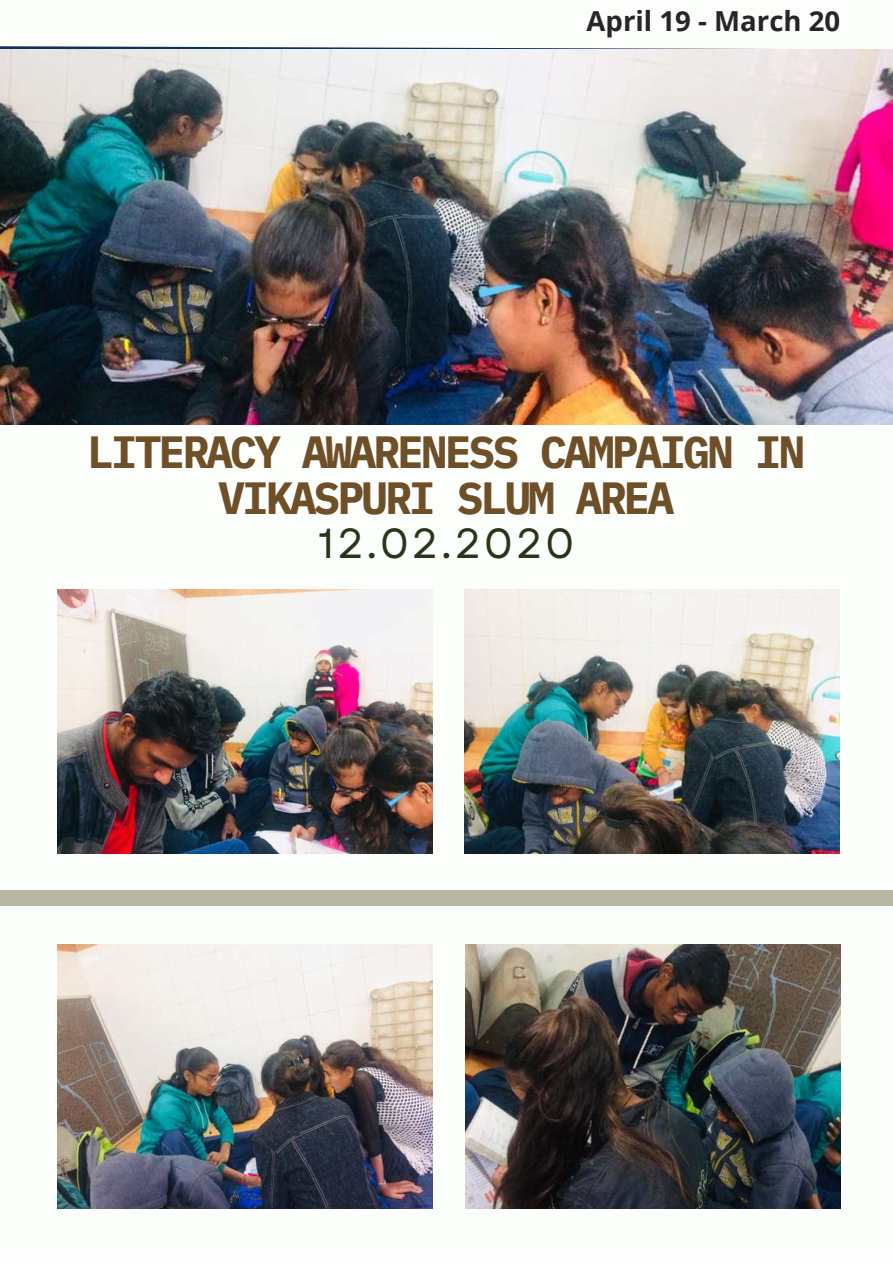
<style>
.page{position:relative;width:893px;height:1264px;background:#fff}
.page>*{position:absolute;margin:0;border:0;box-sizing:border-box;transform-origin:0 0}
.t1{font:700 45px/46px "IBM Plex Mono";letter-spacing:-.07em;color:#6f4f28;text-align:center}
.t2{font:42px "Garet";letter-spacing:.06em;color:#283618}
.t3{font:700 27.6px "Open Sans";color:#272525}
</style>
<div class="page">
<div style="left:0;top:0;width:892px;height:1262px;background:#fbfefb"></div>
<div style="left:0;top:890px;width:892px;height:15px;background:#b7b7a4"></div>
<img style="left:464px;top:589px;width:375px;height:264px">
<img style="left:58px;top:589px;width:374px;height:264px">
<img style="left:465px;top:944px;width:375px;height:264px">
<svg style="left:0;top:46px;width:771px;height:3px"></svg>
<img style="left:58px;top:944px;width:374px;height:264px">
<img style="left:0;top:49px;width:892px;height:375px">
<p class="t3" style="left:586px;top:1px;width:255px">April 19 - March 20</p>
<p class="t1" style="left:87px;top:427px;width:720px">LITERACY AWARENESS CAMPAIGN IN<br>VIKASPURI SLUM AREA</p>
<p class="t2" style="left:318px;top:513px;width:258px">12.02.2020</p>
</div>
